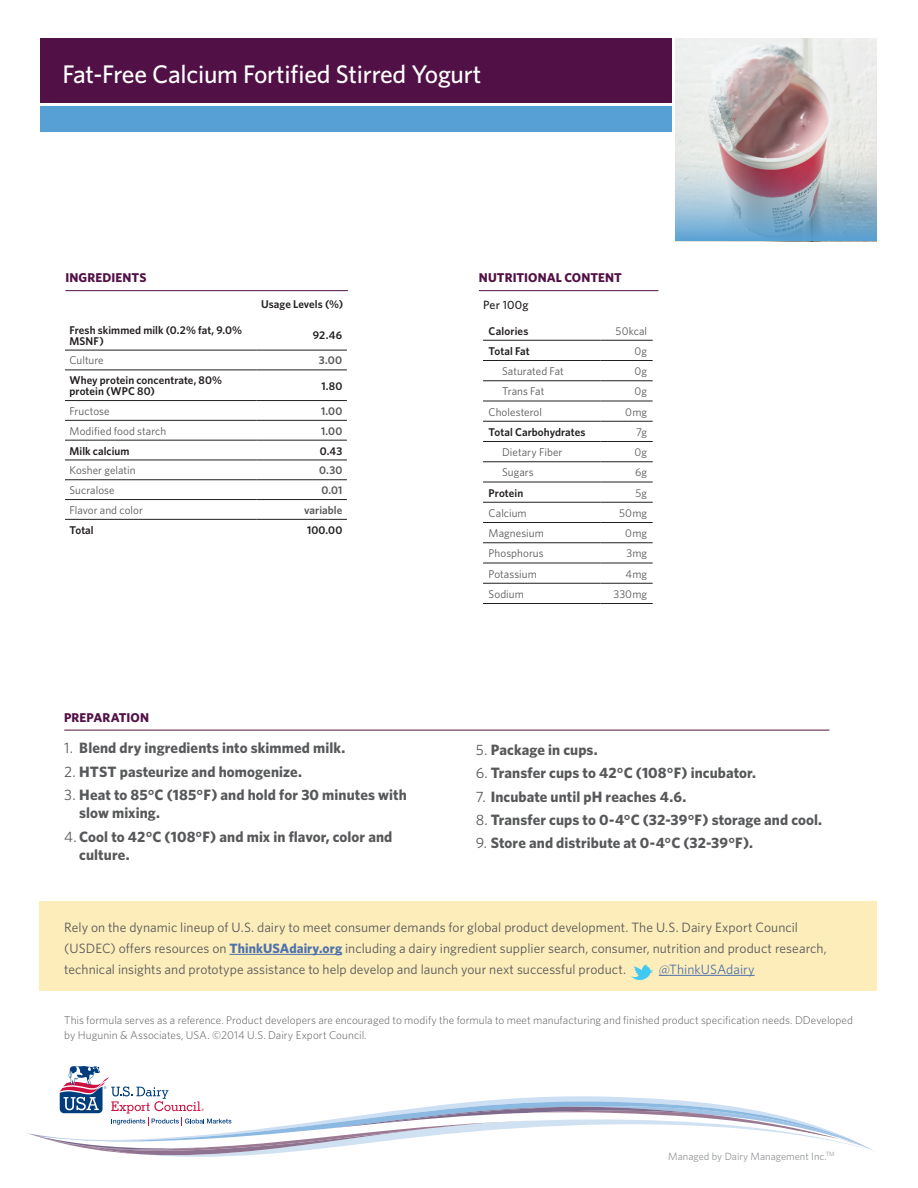
<style>
.page{position:relative;width:918px;height:1188px;background:#fff}
.page>*{position:absolute;margin:0;border:0;box-sizing:border-box;transform-origin:0 0}
.t1{font:500 25.5px "Whitney";letter-spacing:-.01em;color:#fff}
.t2{font:700 15px/18px "Whitney";letter-spacing:.005em;color:#57585a}
.Signoff{font:13.5px/21px "Whitney";letter-spacing:.005em;color:#57585a}
.Signoff-2{font:13.5px "Whitney";color:#4d72ac}
.Subhead{font:700 12.75px "Whitney";letter-spacing:.005em;color:#521146}
.Subhead-2{font:500 12px "Whitney";letter-spacing:.02em;color:#231f20}
.Table_Header{font:11.25px "Whitney";letter-spacing:.005em;color:#57585a}
.Body__L2{font:300 11.25px/15px "Whitney";letter-spacing:.005em;color:#57585a}
.Table_Header-2{font:600 11.25px/10.8px "Whitney";letter-spacing:.005em;color:#231f20}
.Table_Header-3{font:600 11.25px "Whitney";letter-spacing:.01em;color:#57585a}
.t3{font:10.5px "Whitney";color:#939598}
.s1{font-weight:400}
.s2{font-weight:700;color:#4d72ac}
</style>
<div class="page">
<svg style="left:29px;top:1066px;width:845px;height:91px"></svg>
<div style="left:40px;top:106px;width:631px;height:26px;background:#56a0d5"></div>
<div style="left:40px;top:39px;width:631px;height:64px;background:#521146"></div>
<hr style="left:479px;top:290px;width:179px;height:1px;background:#521146">
<hr style="left:65px;top:350px;width:191px;height:1px;background:#231f20">
<hr style="left:256px;top:350px;width:91px;height:1px;background:#231f20">
<hr style="left:65px;top:370px;width:191px;height:1px;background:#231f20">
<hr style="left:256px;top:370px;width:91px;height:1px;background:#231f20">
<hr style="left:65px;top:400px;width:191px;height:1px;background:#231f20">
<hr style="left:256px;top:400px;width:91px;height:1px;background:#231f20">
<hr style="left:65px;top:420px;width:191px;height:1px;background:#231f20">
<hr style="left:256px;top:420px;width:91px;height:1px;background:#231f20">
<hr style="left:65px;top:440px;width:191px;height:1px;background:#231f20">
<hr style="left:256px;top:440px;width:91px;height:1px;background:#231f20">
<hr style="left:65px;top:460px;width:191px;height:1px;background:#231f20">
<hr style="left:256px;top:460px;width:91px;height:1px;background:#231f20">
<hr style="left:65px;top:479px;width:191px;height:1px;background:#231f20">
<hr style="left:256px;top:479px;width:91px;height:1px;background:#231f20">
<hr style="left:65px;top:499px;width:191px;height:1px;background:#231f20">
<hr style="left:256px;top:499px;width:91px;height:1px;background:#231f20">
<hr style="left:65px;top:519px;width:191px;height:1px;background:#231f20">
<hr style="left:256px;top:519px;width:91px;height:1px;background:#231f20">
<hr style="left:65px;top:290px;width:283px;height:1px;background:#521146">
<svg style="left:483px;top:339px;width:170px;height:244px"></svg>
<svg style="left:483px;top:341px;width:170px;height:222px"></svg>
<hr style="left:483px;top:340px;width:118px;height:1px;background:#231f20">
<hr style="left:601px;top:340px;width:52px;height:1px;background:#231f20">
<hr style="left:483px;top:360px;width:118px;height:1px;background:#231f20">
<hr style="left:601px;top:360px;width:52px;height:1px;background:#231f20">
<hr style="left:483px;top:380px;width:118px;height:1px;background:#231f20">
<hr style="left:601px;top:380px;width:52px;height:1px;background:#231f20">
<hr style="left:483px;top:401px;width:118px;height:1px;background:#231f20">
<hr style="left:601px;top:401px;width:52px;height:1px;background:#231f20">
<hr style="left:483px;top:421px;width:118px;height:1px;background:#231f20">
<hr style="left:601px;top:421px;width:52px;height:1px;background:#231f20">
<hr style="left:483px;top:441px;width:118px;height:1px;background:#231f20">
<hr style="left:601px;top:441px;width:52px;height:1px;background:#231f20">
<hr style="left:483px;top:461px;width:118px;height:1px;background:#231f20">
<hr style="left:601px;top:461px;width:52px;height:1px;background:#231f20">
<hr style="left:483px;top:482px;width:118px;height:1px;background:#231f20">
<hr style="left:601px;top:482px;width:52px;height:1px;background:#231f20">
<hr style="left:483px;top:502px;width:118px;height:1px;background:#231f20">
<hr style="left:601px;top:502px;width:52px;height:1px;background:#231f20">
<hr style="left:483px;top:522px;width:118px;height:1px;background:#231f20">
<hr style="left:601px;top:522px;width:52px;height:1px;background:#231f20">
<hr style="left:483px;top:542px;width:118px;height:1px;background:#231f20">
<hr style="left:601px;top:542px;width:52px;height:1px;background:#231f20">
<hr style="left:483px;top:563px;width:118px;height:1px;background:#231f20">
<hr style="left:601px;top:563px;width:52px;height:1px;background:#231f20">
<hr style="left:483px;top:583px;width:118px;height:1px;background:#231f20">
<hr style="left:601px;top:583px;width:52px;height:1px;background:#231f20">
<hr style="left:483px;top:603px;width:118px;height:1px;background:#231f20">
<hr style="left:601px;top:603px;width:52px;height:1px;background:#231f20">
<hr style="left:64px;top:730px;width:765px;height:1px;background:#521146">
<img style="left:676px;top:39px;width:201px;height:111px">
<svg style="left:676px;top:150px;width:201px;height:91px;background:#a1acbd"></svg>
<div style="left:40px;top:901px;width:837px;height:90px;background:#fdedba"></div>
<hr style="left:230px;top:954px;width:112px;height:1px;background:#4d72ac">
<hr style="left:659px;top:975px;width:96px;height:1px;background:#4d72ac">
<svg style="left:631px;top:965px;width:22px;height:15px"></svg>
<p class="t1" style="left:63px;top:57px;width:420px">Fat-Free Calcium Fortified Stirred Yogurt</p>
<p class="Subhead" style="left:65px;top:269px;width:82px">INGREDIENTS</p>
<p class="Subhead" style="left:479px;top:269px;width:145px">NUTRITIONAL CONTENT</p>
<p class="Table_Header-2" style="left:261px;top:299px;width:84px">Usage Levels (%)</p>
<p class="Subhead-2" style="left:483px;top:297px;width:47px">Per 100g</p>
<p class="Table_Header-2" style="left:489px;top:325px;width:41px">Calories</p>
<p class="Table_Header" style="left:616px;top:323px;width:33px">50kcal</p>
<p class="Table_Header-2" style="left:489px;top:345px;width:43px">Total Fat</p>
<p class="Table_Header" style="left:635px;top:343px;width:14px">0g</p>
<p class="Table_Header" style="left:502px;top:364px;width:63px">Saturated Fat</p>
<p class="Table_Header" style="left:635px;top:364px;width:14px">0g</p>
<p class="Table_Header" style="left:502px;top:384px;width:44px">Trans Fat</p>
<p class="Table_Header" style="left:635px;top:384px;width:14px">0g</p>
<p class="Table_Header" style="left:489px;top:404px;width:55px">Cholesterol</p>
<p class="Table_Header" style="left:625px;top:404px;width:23px">0mg</p>
<p class="Table_Header-2" style="left:489px;top:426px;width:98px">Total Carbohydrates</p>
<p class="Table_Header" style="left:636px;top:424px;width:13px">7g</p>
<p class="Table_Header" style="left:502px;top:445px;width:62px">Dietary Fiber</p>
<p class="Table_Header" style="left:635px;top:445px;width:14px">0g</p>
<p class="Table_Header" style="left:502px;top:465px;width:33px">Sugars</p>
<p class="Table_Header" style="left:635px;top:465px;width:13px">6g</p>
<p class="Table_Header-2" style="left:489px;top:487px;width:36px">Protein</p>
<p class="Table_Header" style="left:636px;top:485px;width:13px">5g</p>
<p class="Table_Header" style="left:489px;top:505px;width:40px">Calcium</p>
<p class="Table_Header" style="left:619px;top:505px;width:29px">50mg</p>
<p class="Table_Header" style="left:489px;top:526px;width:57px">Magnesium</p>
<p class="Table_Header" style="left:625px;top:526px;width:23px">0mg</p>
<p class="Table_Header" style="left:489px;top:546px;width:57px">Phosphorus</p>
<p class="Table_Header" style="left:626px;top:546px;width:22px">3mg</p>
<p class="Table_Header" style="left:489px;top:566px;width:50px">Potassium</p>
<p class="Table_Header" style="left:626px;top:566px;width:23px">4mg</p>
<p class="Table_Header" style="left:489px;top:586px;width:37px">Sodium</p>
<p class="Table_Header" style="left:613px;top:586px;width:35px">330mg</p>
<p class="Table_Header-2" style="left:69px;top:324px;width:174px">Fresh skimmed milk (0.2% fat, 9.0%<br>MSNF)</p>
<p class="Table_Header-2" style="left:313px;top:330px;width:31px">92.46</p>
<p class="Table_Header" style="left:69px;top:353px;width:36px">Culture</p>
<p class="Table_Header-3" style="left:319px;top:353px;width:25px">3.00</p>
<p class="Table_Header-2" style="left:69px;top:375px;width:154px">Whey protein concentrate, 80% protein (WPC 80)</p>
<p class="Table_Header-2" style="left:321px;top:380px;width:22px">1.80</p>
<p class="Table_Header" style="left:69px;top:404px;width:42px">Fructose</p>
<p class="Table_Header-3" style="left:321px;top:404px;width:23px">1.00</p>
<p class="Table_Header" style="left:69px;top:423px;width:98px">Modified food starch</p>
<p class="Table_Header-3" style="left:321px;top:423px;width:23px">1.00</p>
<p class="Table_Header-2" style="left:69px;top:445px;width:62px">Milk calcium</p>
<p class="Table_Header-2" style="left:320px;top:445px;width:24px">0.43</p>
<p class="Table_Header" style="left:69px;top:463px;width:68px">Kosher gelatin</p>
<p class="Table_Header-3" style="left:319px;top:463px;width:25px">0.30</p>
<p class="Table_Header" style="left:69px;top:483px;width:47px">Sucralose</p>
<p class="Table_Header-3" style="left:321px;top:483px;width:23px">0.01</p>
<p class="Table_Header" style="left:69px;top:503px;width:75px">Flavor and color</p>
<p class="Table_Header-3" style="left:304px;top:503px;width:40px">variable</p>
<p class="Table_Header-2" style="left:69px;top:524px;width:26px">Total</p>
<p class="Table_Header-2" style="left:307px;top:524px;width:37px">100.00</p>
<p class="Subhead" style="left:64px;top:709px;width:86px">PREPARATION</p>
<p class="t2" style="left:64px;top:739px;width:282px"><span class="s1">1.</span> Blend dry ingredients into skimmed milk.</p>
<p class="t2" style="left:64px;top:762px;width:239px"><span class="s1">2.</span> HTST pasteurize and homogenize.</p>
<p class="t2" style="left:79px;top:786px;width:329px;text-indent:-15px"><span class="s1">3.</span> Heat to 85°C (185°F) and hold for 30 minutes with slow mixing.</p>
<p class="t2" style="left:79px;top:827px;width:315px;text-indent:-15px"><span class="s1">4.</span> Cool to 42°C (108°F) and mix in flavor, color and culture.</p>
<p class="t2" style="left:476px;top:740px;width:124px"><span class="s1">5.</span> Package in cups.</p>
<p class="t2" style="left:476px;top:764px;width:282px"><span class="s1">6.</span> Transfer cups to 42°C (108°F) incubator.</p>
<p class="t2" style="left:476px;top:787px;width:212px"><span class="s1">7.</span> Incubate until pH reaches 4.6.</p>
<p class="t2" style="left:476px;top:811px;width:348px"><span class="s1">8.</span> Transfer cups to 0-4°C (32-39°F) storage and cool.</p>
<p class="t2" style="left:476px;top:834px;width:279px"><span class="s1">9.</span> Store and distribute at 0-4°C (32-39°F).</p>
<p class="Signoff" style="left:64px;top:916px;width:764px">Rely on the dynamic lineup of U.S. dairy to meet consumer demands for global product development. The U.S. Dairy Export Council (USDEC) offers resources on <span class="s2">ThinkUSAdairy.org</span> including a dairy ingredient supplier search, consumer, nutrition and product research, technical insights and prototype assistance to help develop and launch your next successful product.</p>
<p class="Signoff-2" style="left:659px;top:960px;width:97px">@ThinkUSAdairy</p>
<p class="Body__L2" style="left:64px;top:1012px;width:790px">This formula serves as a reference. Product developers are encouraged to modify the formula to meet manufacturing and finished product specification needs. DDeveloped by Hugunin &amp; Associates, USA. ©2014 U.S. Dairy Export Council.</p>
<p class="t3" style="left:668px;top:1149px;width:168px">Managed by Dairy Management Inc.<sup>TM</sup></p>
</div>
